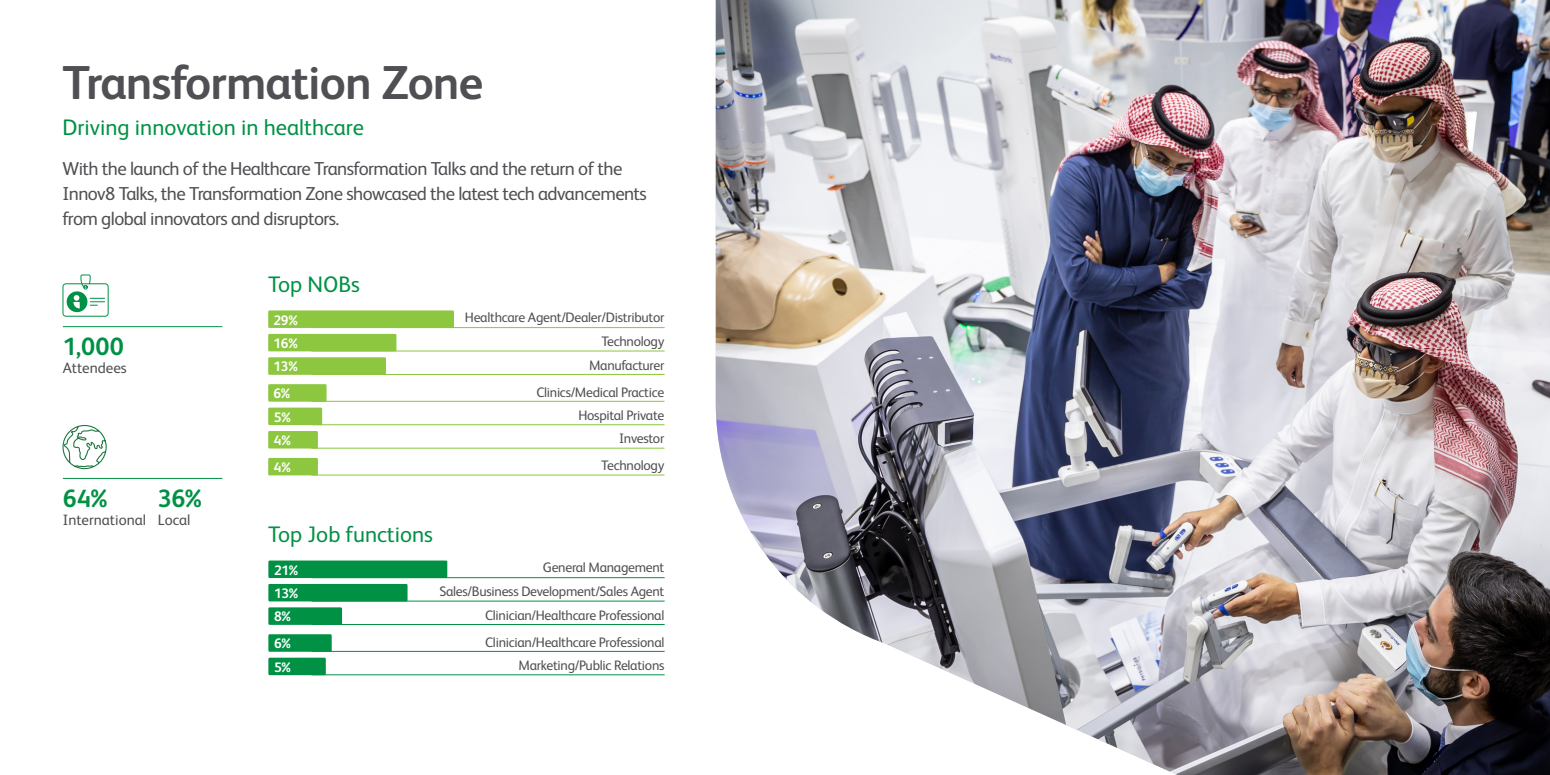
<style>
.page{position:relative;width:1550px;height:775px;background:#fff}
.page>*{position:absolute;margin:0;border:0;box-sizing:border-box;transform-origin:0 0}
.t1{font:700 47.62px "FS Albert";letter-spacing:-.02em;color:#504f53}
.t2{font:700 25px "FS Albert";letter-spacing:.01em;color:#009145}
.t3{font:22.5px "FS Albert";color:#009145}
.t4{font:18.75px/25px "FS Albert";letter-spacing:-.03em;color:#504f53}
.t5{font:15px "FS Albert";color:#504f53}
.t6{font:13.75px "FS Albert";letter-spacing:-.02em;color:#504f53}
.t7{font:700 13.75px "FS Albert";letter-spacing:-.02em;color:#fff}
</style>
<div class="page">
<img style="left:716px;top:0;width:834px;height:775px">
<hr style="left:63px;top:478px;width:159px;height:1px;background:#009145">
<svg style="left:62px;top:425px;width:45px;height:45px"></svg>
<hr style="left:63px;top:326px;width:159px;height:1px;background:#009145">
<svg style="left:62px;top:274px;width:47px;height:43px"></svg>
<div style="left:268px;top:561px;width:179px;height:17px;background:#009145"></div>
<hr style="left:312px;top:577px;width:353px;height:1px;background:#009145">
<div style="left:268px;top:584px;width:140px;height:17px;background:#009145"></div>
<hr style="left:312px;top:601px;width:353px;height:1px;background:#009145">
<div style="left:268px;top:607px;width:74px;height:18px;background:#009145"></div>
<hr style="left:312px;top:624px;width:353px;height:1px;background:#009145">
<div style="left:268px;top:634px;width:64px;height:18px;background:#009145"></div>
<hr style="left:312px;top:651px;width:353px;height:1px;background:#009145">
<div style="left:268px;top:658px;width:58px;height:17px;background:#009145"></div>
<hr style="left:312px;top:674px;width:353px;height:1px;background:#009145">
<div style="left:268px;top:310px;width:186px;height:18px;background:#8dc63f"></div>
<hr style="left:311px;top:327px;width:354px;height:1px;background:#8bc63e">
<div style="left:268px;top:334px;width:128px;height:17px;background:#8dc63f"></div>
<hr style="left:311px;top:351px;width:354px;height:1px;background:#8bc63e">
<div style="left:268px;top:357px;width:118px;height:18px;background:#8dc63f"></div>
<hr style="left:311px;top:374px;width:354px;height:1px;background:#8bc63e">
<div style="left:268px;top:384px;width:59px;height:18px;background:#8dc63f"></div>
<hr style="left:311px;top:401px;width:353px;height:1px;background:#8bc63e">
<div style="left:268px;top:408px;width:54px;height:17px;background:#8dc63f"></div>
<hr style="left:311px;top:424px;width:353px;height:1px;background:#8bc63e">
<div style="left:268px;top:431px;width:50px;height:18px;background:#8dc63f"></div>
<hr style="left:311px;top:448px;width:353px;height:1px;background:#8bc63e">
<div style="left:268px;top:458px;width:50px;height:17px;background:#8dc63f"></div>
<hr style="left:311px;top:475px;width:353px;height:1px;background:#8bc63e">
<p class="t1" style="left:62px;top:50px;width:422px">Transformation Zone</p>
<p class="t3" style="left:62px;top:112px;width:303px">Driving innovation in healthcare</p>
<p class="t4" style="left:62px;top:155px;width:586px">With the launch of the Healthcare Transformation Talks and the return of the<br>Innov8 Talks, the Transformation Zone showcased the latest tech advancements from global innovators and disruptors.</p>
<p class="t2" style="left:63px;top:330px;width:63px">1,000</p>
<p class="t5" style="left:63px;top:358px;width:65px">Attendees</p>
<p class="t2" style="left:63px;top:482px;width:46px">64%</p>
<p class="t5" style="left:63px;top:510px;width:85px">International</p>
<p class="t2" style="left:158px;top:482px;width:46px">36%</p>
<p class="t5" style="left:158px;top:510px;width:34px">Local</p>
<p class="t3" style="left:268px;top:269px;width:93px">Top NOBs</p>
<p class="t7" style="left:273px;top:310px;width:26px">29%</p>
<p class="t6" style="left:465px;top:308px;width:201px">Healthcare Agent/Dealer/Distributor</p>
<p class="t7" style="left:273px;top:334px;width:26px">16%</p>
<p class="t6" style="left:601px;top:332px;width:65px">Technology</p>
<p class="t7" style="left:273px;top:357px;width:26px">13%</p>
<p class="t6" style="left:589px;top:356px;width:77px">Manufacturer</p>
<p class="t7" style="left:273px;top:384px;width:18px">6%</p>
<p class="t6" style="left:536px;top:383px;width:130px">Clinics/Medical Practice</p>
<p class="t7" style="left:274px;top:408px;width:18px">5%</p>
<p class="t6" style="left:578px;top:406px;width:87px">Hospital Private</p>
<p class="t7" style="left:274px;top:431px;width:18px">4%</p>
<p class="t6" style="left:619px;top:430px;width:47px">Investor</p>
<p class="t7" style="left:274px;top:458px;width:18px">4%</p>
<p class="t6" style="left:601px;top:456px;width:65px">Technology</p>
<p class="t3" style="left:268px;top:519px;width:166px">Top Job functions</p>
<p class="t7" style="left:274px;top:561px;width:26px">21%</p>
<p class="t6" style="left:543px;top:558px;width:123px">General Management</p>
<p class="t7" style="left:274px;top:584px;width:26px">13%</p>
<p class="t6" style="left:439px;top:582px;width:227px">Sales/Business Development/Sales Agent</p>
<p class="t7" style="left:274px;top:607px;width:18px">8%</p>
<p class="t6" style="left:485px;top:606px;width:181px">Clinician/Healthcare Professional</p>
<p class="t7" style="left:274px;top:634px;width:18px">6%</p>
<p class="t6" style="left:485px;top:633px;width:181px">Clinician/Healthcare Professional</p>
<p class="t7" style="left:274px;top:658px;width:18px">5%</p>
<p class="t6" style="left:519px;top:656px;width:147px">Marketing/Public Relations</p>
</div>
